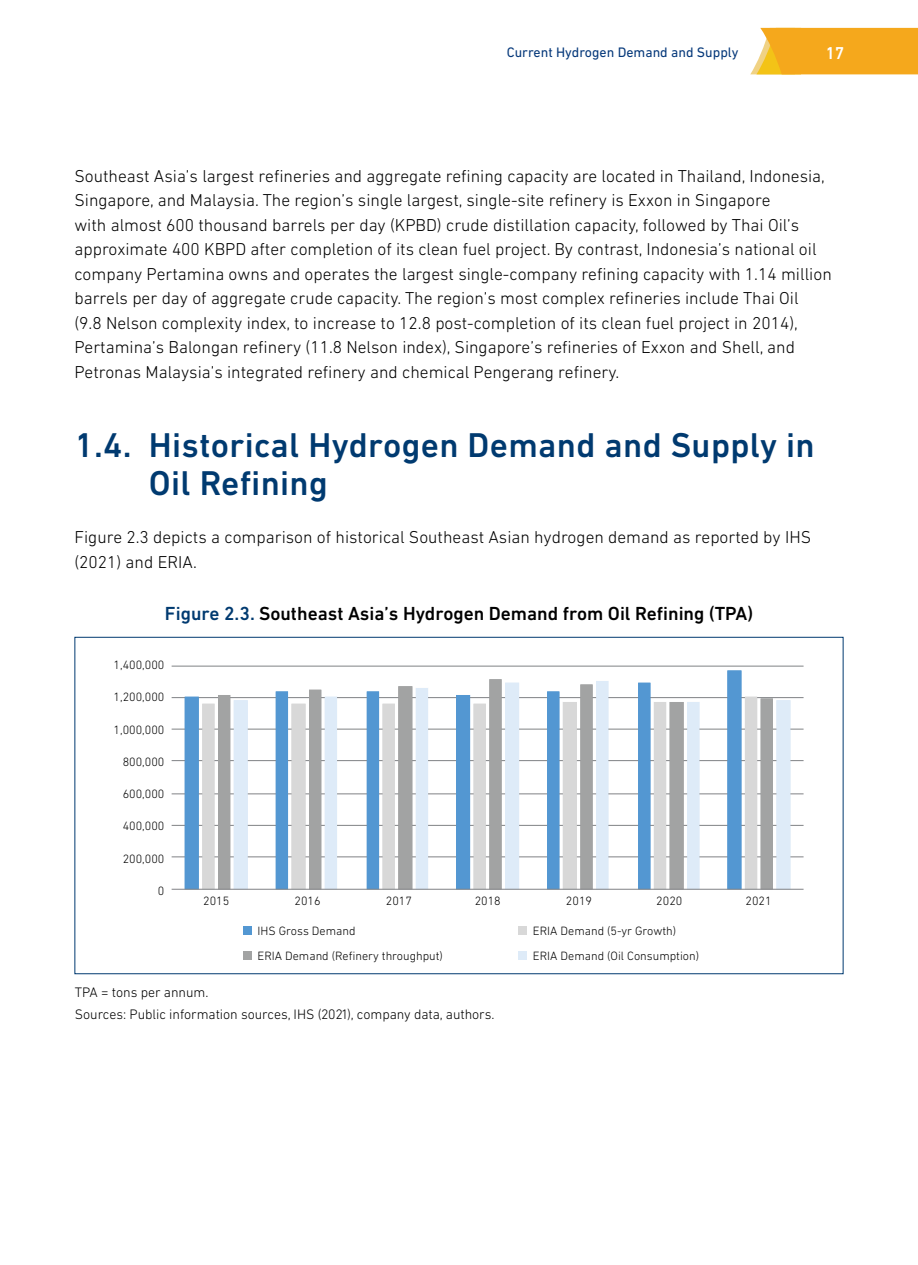
<style>
.page{position:relative;width:918px;height:1265px;background:#fff}
.page>*{position:absolute;margin:0;border:0;box-sizing:border-box;transform-origin:0 0}
.Chapter-OldPeop2{font:500 35px/38.5px "DIN Next LT Pro";letter-spacing:.01em;color:#003a70}
.ASEAN_50_Table_Title{font:500 19.25px "DIN Next LT Pro";color:#000}
.Body_Text-OldPeop2nd{font:300 17.5px/24.5px "DIN Next LT Pro";color:#000}
.t1{font:500 17.5px "DIN Next LT Pro";color:#fff}
.TIM_2013_Figure_tabl{font:300 14px "DIN Next LT Pro";letter-spacing:-.005em;color:#000}
.t2{font:14px "DIN Next LT Pro";color:#05387a}
.t3{font:300 12.25px "DIN Next LT Pro";color:#000}
.s1{color:#003a70}
</style>
<div class="page">
<svg style="left:750px;top:28px;width:168px;height:46px;background:#f5af2c"></svg>
<hr style="left:172px;top:666px;width:631px;height:1px;background:#808285">
<hr style="left:172px;top:697px;width:631px;height:1px;background:#808285">
<hr style="left:172px;top:729px;width:631px;height:1px;background:#808285">
<hr style="left:172px;top:760px;width:631px;height:1px;background:#808285">
<hr style="left:172px;top:794px;width:631px;height:1px;background:#808285">
<hr style="left:172px;top:825px;width:631px;height:1px;background:#808285">
<hr style="left:172px;top:857px;width:631px;height:1px;background:#808285">
<svg style="left:185px;top:670px;width:556px;height:219px"></svg>
<svg style="left:202px;top:697px;width:16px;height:192px;fill:#d8d8d8"></svg>
<svg style="left:218px;top:679px;width:524px;height:210px;fill:#a2a3a3"></svg>
<svg style="left:234px;top:681px;width:556px;height:208px"></svg>
<hr style="left:172px;top:889px;width:631px;height:1px;background:#808285">
<div style="left:243px;top:926px;width:8px;height:9px;background:#5397d2"></div>
<div style="left:518px;top:926px;width:9px;height:9px;background:#d8d8d8"></div>
<div style="left:243px;top:951px;width:8px;height:9px;background:#a2a3a3"></div>
<div style="left:518px;top:951px;width:9px;height:9px;background:#deebf8"></div>
<p class="t2" style="left:507px;top:45px;width:233px">Current Hydrogen Demand and Supply</p>
<p class="t1" style="left:825px;top:43px;width:21px">17</p>
<p class="Body_Text-OldPeop2nd" style="left:74px;top:163px;width:759px">Southeast Asia’s largest refineries and aggregate refining capacity are located in Thailand, Indonesia, Singapore, and Malaysia. The region’s single largest, single-site refinery is Exxon in Singapore<br>with almost 600 thousand barrels per day (KPBD) crude distillation capacity, followed by Thai Oil’s approximate 400 KBPD after completion of its clean fuel project. By contrast, Indonesia’s national oil company Pertamina owns and operates the largest single-company refining capacity with 1.14 million barrels per day of aggregate crude capacity. The region’s most complex refineries include Thai Oil<br>(9.8 Nelson complexity index, to increase to 12.8 post-completion of its clean fuel project in 2014), Pertamina’s Balongan refinery (11.8 Nelson index), Singapore’s refineries of Exxon and Shell, and Petronas Malaysia’s integrated refinery and chemical Pengerang refinery.</p>
<p class="Chapter-OldPeop2" style="left:149px;top:425px;width:667px;text-indent:-74px">1.4. Historical Hydrogen Demand and Supply in<br>Oil Refining</p>
<p class="Body_Text-OldPeop2nd" style="left:74px;top:525px;width:738px">Figure 2.3 depicts a comparison of historical Southeast Asian hydrogen demand as reported by IHS (2021) and ERIA.</p>
<p class="ASEAN_50_Table_Title" style="left:165px;top:602px;width:589px"><span class="s1">Figure 2.3.</span> Southeast Asia’s Hydrogen Demand from Oil Refining (TPA)</p>
<p class="t3" style="left:114px;top:658px;width:52px">1,400,000</p>
<p class="t3" style="left:114px;top:690px;width:52px">1,200,000</p>
<p class="t3" style="left:114px;top:722px;width:52px">1,000,000</p>
<p class="t3" style="left:123px;top:755px;width:43px">800,000</p>
<p class="t3" style="left:123px;top:787px;width:43px">600,000</p>
<p class="t3" style="left:123px;top:819px;width:43px">400,000</p>
<p class="t3" style="left:123px;top:851px;width:43px">200,000</p>
<p class="t3" style="left:158px;top:884px;width:8px">0</p>
<p class="t3" style="left:203px;top:894px;width:28px">2015</p>
<p class="t3" style="left:294px;top:894px;width:28px">2016</p>
<p class="t3" style="left:386px;top:894px;width:28px">2017</p>
<p class="t3" style="left:475px;top:894px;width:28px">2018</p>
<p class="t3" style="left:566px;top:894px;width:28px">2019</p>
<p class="t3" style="left:656px;top:894px;width:28px">2020</p>
<p class="t3" style="left:745px;top:894px;width:28px">2021</p>
<p class="t3" style="left:257px;top:924px;width:99px">IHS Gross Demand</p>
<p class="t3" style="left:533px;top:924px;width:145px">ERIA Demand (5-yr Growth)</p>
<p class="t3" style="left:257px;top:949px;width:187px">ERIA Demand (Refinery throughput)</p>
<p class="t3" style="left:533px;top:949px;width:168px">ERIA Demand (Oil Consumption)</p>
<p class="TIM_2013_Figure_tabl" style="left:75px;top:984px;width:135px">TPA = tons per annum.</p>
<p class="TIM_2013_Figure_tabl" style="left:75px;top:1007px;width:421px">Sources: Public information sources, IHS (2021), company data, authors.</p>
</div>
